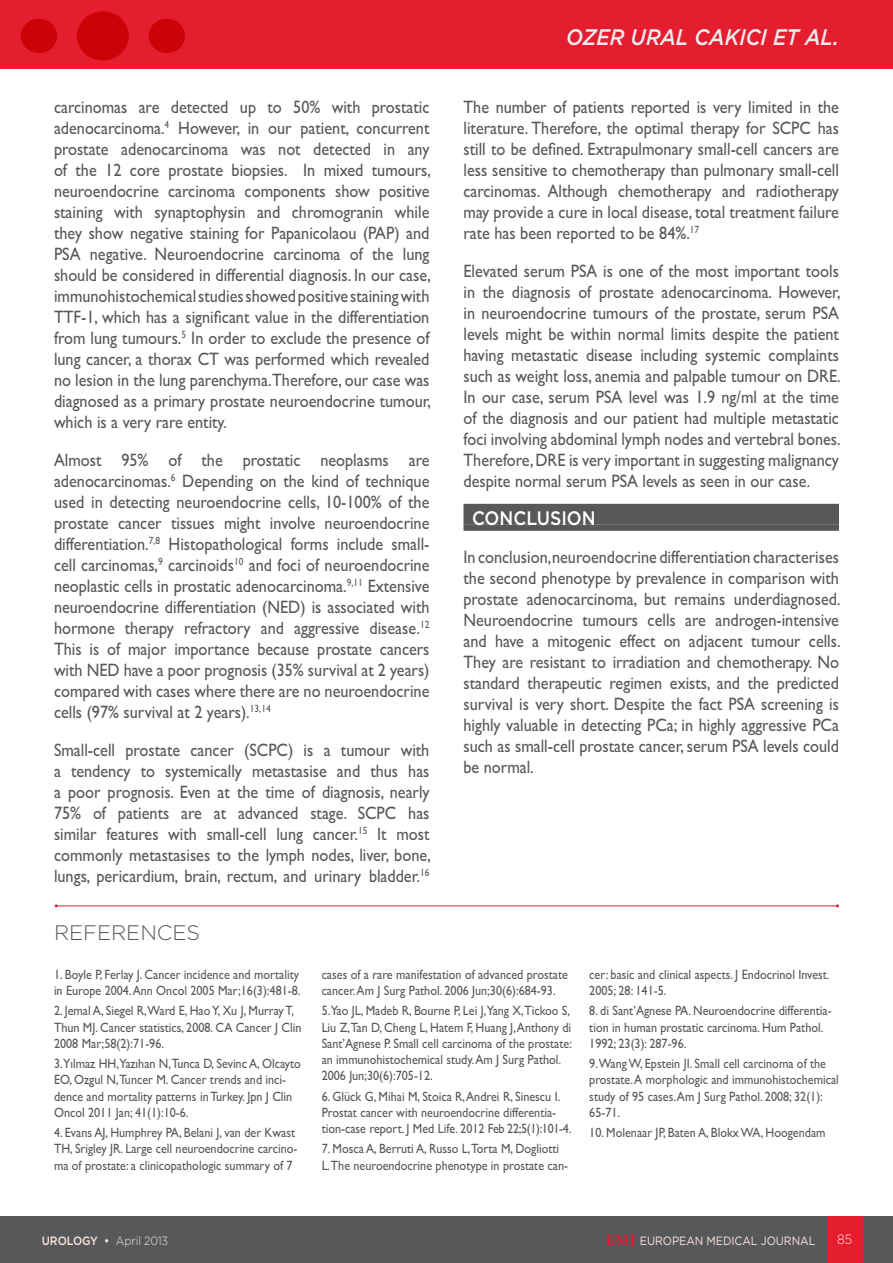
<style>
.page{position:relative;width:893px;height:1263px;background:#fff}
.page>*{position:absolute;margin:0;border:0;box-sizing:border-box;transform-origin:0 0}
.t1{font:italic 500 22.5px "Gotham";color:#ececee;scale:.9 1}
.t2{font:300 21px "Gotham";color:#57585a}
.t3{font:500 19.5px "Gotham";color:#fff;scale:.9 1}
.t4{font:18px/21px "Gill Sans";color:#57585a;text-align:justify;scale:.9 1}
.t5{font:13.5px/16.2px "Gill Sans";color:#57585a;scale:.9 1}
.t6{font:300 13.5px "Gotham";color:#fce7de;scale:.9 1}
.t7{font:12px "Gotham";letter-spacing:-.005em;color:#fce7de;scale:.9 1}
.t8{font:300 12px "Gotham";letter-spacing:-.005em;color:#fce7de;scale:.9 1}
.s1{font-weight:500}
.s2{font-family:"Palatino Linotype";font-weight:700;font-size:15px;color:#e41d2f}
</style>
<div class="page">
<div style="left:0;top:0;width:893px;height:68px;background:#e41d2f"></div>
<div style="left:0;top:1216px;width:893px;height:47px;background:#57585a"></div>
<div style="left:829px;top:1216px;width:34px;height:47px;background:#e41d2f"></div>
<div style="left:463px;top:504px;width:376px;height:21px;background:#57585a"></div>
<div style="left:463px;top:525px;width:376px;height:6px;background:#57585a"></div>
<hr style="left:56px;top:905px;width:781px;height:1px;background:#e41d2f">
<div style="left:77px;top:11px;width:52px;height:49px;background:#cb0308;border-radius:50%"></div>
<div style="left:149px;top:19px;width:36px;height:34px;background:#cb0308;border-radius:50%"></div>
<div style="left:21px;top:19px;width:36px;height:34px;background:#cb0308;border-radius:50%"></div>
<p class="t4" style="left:54px;top:96px;width:421px">carcinomas are detected up to 50% with prostatic adenocarcinoma.<sup>4</sup> However, in our patient, concurrent prostate adenocarcinoma was not detected in any of the 12 core prostate biopsies. In mixed tumours, neuroendocrine carcinoma components show positive staining with synaptophysin and chromogranin while they show negative staining for Papanicolaou (PAP) and PSA negative. Neuroendocrine carcinoma of the lung should be considered in differential diagnosis. In our case, immunohistochemical studies showed positive staining with TTF-1, which has a significant value in the differentiation from lung tumours.<sup>5</sup> In order to exclude the presence of lung cancer, a thorax CT was performed which revealed no lesion in the lung parenchyma.Therefore, our case was diagnosed as a primary prostate neuroendocrine tumour, which is a very rare entity.</p>
<p class="t4" style="left:54px;top:449px;width:419px">Almost 95% of the prostatic neoplasms are adenocarcinomas.<sup>6</sup> Depending on the kind of technique used in detecting neuroendocrine cells, 10-100% of the prostate cancer tissues might involve neuroendocrine differentiation.<sup>7,8</sup> Histopathological forms include small&shy;cell carcinomas,<sup>9</sup> carcinoids<sup>10</sup> and foci of neuroendocrine neoplastic cells in prostatic adenocarcinoma.<sup>9,11</sup> Extensive neuroendocrine differentiation (NED) is associated with hormone therapy refractory and aggressive disease.<sup>12<br></sup>This is of major importance because prostate cancers with NED have a poor prognosis (35% survival at 2 years) compared with cases where there are no neuroendocrine cells (97% survival at 2 years).<sup>13,14</sup></p>
<p class="t4" style="left:54px;top:739px;width:420px">Small-cell prostate cancer (SCPC) is a tumour with a tendency to systemically metastasise and thus has a poor prognosis. Even at the time of diagnosis, nearly 75% of patients are at advanced stage. SCPC has similar features with small-cell lung cancer.<sup>15</sup> It most commonly metastasises to the lymph nodes, liver, bone, lungs, pericardium, brain, rectum, and urinary bladder.<sup>16</sup></p>
<p class="t1" style="left:566px;top:23px;width:305px">OZER URAL CAKICI ET AL.</p>
<p class="t4" style="left:463px;top:96px;width:419px">The number of patients reported is very limited in the literature. Therefore, the optimal therapy for SCPC has still to be defined. Extrapulmonary small-cell cancers are less sensitive to chemotherapy than pulmonary small-cell carcinomas. Although chemotherapy and radiotherapy may provide a cure in local disease, total treatment failure rate has been reported to be 84%.<sup>17</sup></p>
<p class="t4" style="left:463px;top:260px;width:421px">Elevated serum PSA is one of the most important tools in the diagnosis of prostate adenocarcinoma. However, in neuroendocrine tumours of the prostate, serum PSA levels might be within normal limits despite the patient having metastatic disease including systemic complaints such as weight loss, anemia and palpable tumour on DRE.<br>In our case, serum PSA level was 1.9 ng/ml at the time of the diagnosis and our patient had multiple metastatic foci involving abdominal lymph nodes and vertebral bones.<br>Therefore, DRE is very important in suggesting malignancy despite normal serum PSA levels as seen in our case.</p>
<p class="t3" style="left:472px;top:505px;width:139px">CONCLUSION</p>
<p class="t4" style="left:463px;top:546px;width:421px">In conclusion,neuroendocrine differentiation characterises the second phenotype by prevalence in comparison with prostate adenocarcinoma, but remains underdiagnosed.<br>Neuroendocrine tumours cells are androgen-intensive and have a mitogenic effect on adjacent tumour cells.<br>They are resistant to irradiation and chemotherapy. No standard therapeutic regimen exists, and the predicted survival is very short. Despite the fact PSA screening is highly valuable in detecting PCa; in highly aggressive PCa such as small-cell prostate cancer, serum PSA levels could be normal.</p>
<p class="t2" style="left:54px;top:919px;width:147px">REFERENCES</p>
<p class="t5" style="left:54px;top:966px;width:275px">1. Boyle P, Ferlay J. Cancer incidence and mortality in Europe 2004. Ann Oncol 2005 Mar;16(3):481-8.</p>
<p class="t5" style="left:54px;top:1002px;width:276px">2. Jemal A, Siegel R,Ward E, Hao Y, Xu J, Murray T,<br>Thun MJ. Cancer statistics, 2008. CA Cancer J Clin<br>2008 Mar;58(2):71-96.</p>
<p class="t5" style="left:54px;top:1055px;width:276px">3.Yılmaz HH,Yazıhan N,Tunca D, Sevinc A, Olcayto EO, Ozgul N,Tuncer M. Cancer trends and inci&shy;dence and mortality patterns in Turkey. Jpn J Clin Oncol 2011 Jan; 41(1):10-6.</p>
<p class="t5" style="left:54px;top:1124px;width:272px">4. Evans AJ, Humphrey PA, Belani J, van der Kwast<br>TH, Srigley JR. Large cell neuroendocrine carcino&shy;ma of prostate: a clinicopathologic summary of 7</p>
<p class="t5" style="left:322px;top:966px;width:275px">cases of a rare manifestation of advanced prostate cancer. Am J Surg Pathol. 2006 Jun;30(6):684-93.</p>
<p class="t5" style="left:322px;top:1002px;width:280px">5.Yao JL, Madeb R, Bourne P, Lei J,Yang X,Tickoo S, Liu Z,Tan D, Cheng L, Hatem F, Huang J, Anthony di Sant’Agnese P. Small cell carcinoma of the prostate: an immunohistochemical study. Am J Surg Pathol.<br>2006 Jun;30(6):705-12.</p>
<p class="t5" style="left:322px;top:1088px;width:279px">6. Glück G, Mihai M, Stoica R, Andrei R, Sinescu I.<br>Prostat cancer with neuroendocrine differentia&shy;tion-case report. J Med Life. 2012 Feb 22;5(1):101-4.</p>
<p class="t5" style="left:322px;top:1140px;width:275px">7. Mosca A, Berruti A, Russo L,Torta M, Dogliotti<br>L.The neuroendocrine phenotype in prostate can-</p>
<p class="t5" style="left:589px;top:966px;width:268px">cer: basic and clinical aspects. J Endocrinol Invest.<br>2005; 28: 141-5.</p>
<p class="t5" style="left:589px;top:1002px;width:271px">8. di Sant’Agnese PA. Neuroendocrine differentia&shy;tion in human prostatic carcinoma. Hum Pathol.<br>1992; 23(3): 287-96.</p>
<p class="t5" style="left:589px;top:1055px;width:279px">9.Wang W, Epstein JI. Small cell carcinoma of the prostate. A morphologic and immunohistochemical study of 95 cases. Am J Surg Pathol. 2008; 32(1):<br>65-71.</p>
<p class="t5" style="left:589px;top:1124px;width:264px">10. Molenaar JP, Baten A, Blokx WA, Hoogendam</p>
<p class="t8" style="left:42px;top:1233px;width:142px"><span class="s1">UROLOGY •</span> April 2013</p>
<p class="t7" style="left:606px;top:1233px;width:234px"><span class="s2">EMJ</span> EUROPEAN MEDICAL JOURNAL</p>
<p class="t6" style="left:837px;top:1231px;width:18px">85</p>
</div>
